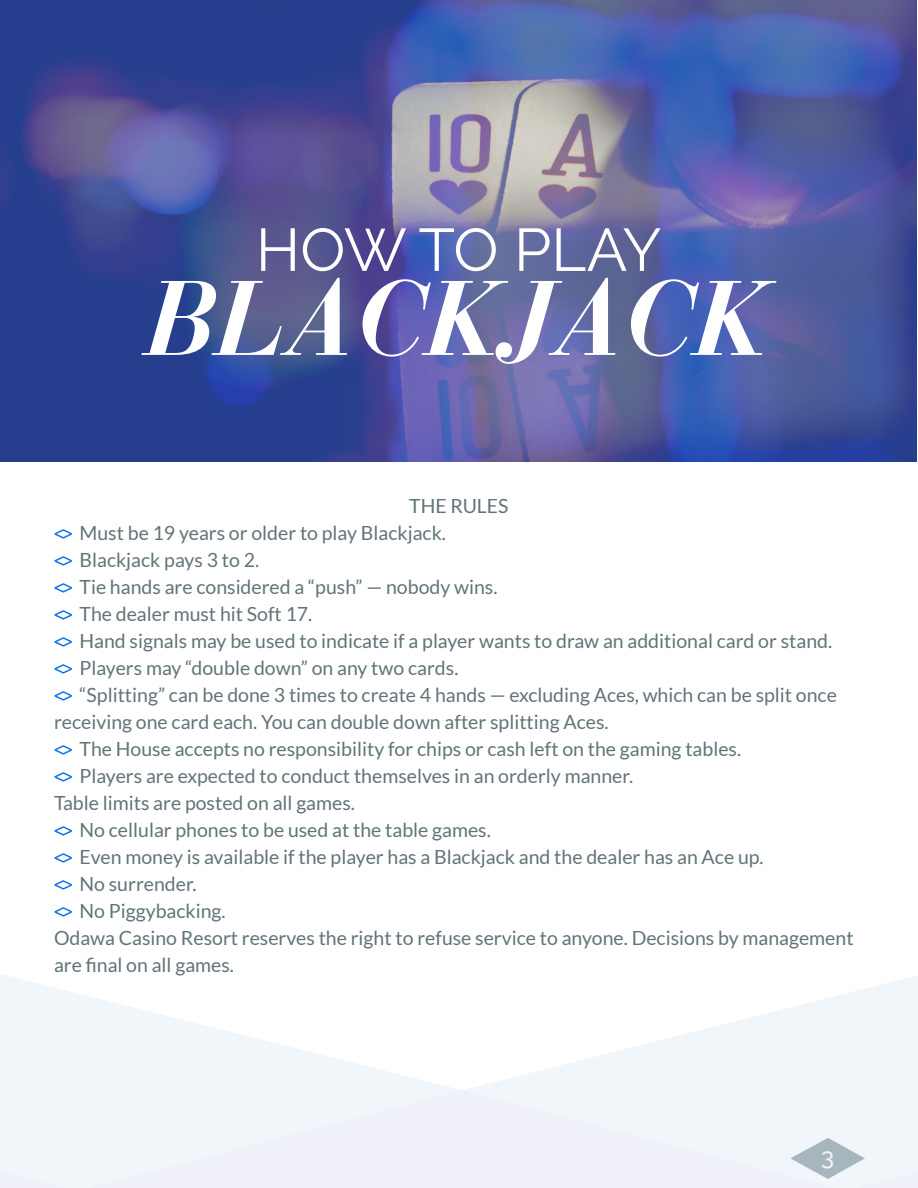
<style>
.page{position:relative;width:918px;height:1188px;background:#fff}
.page>*{position:absolute;margin:0;border:0;box-sizing:border-box;transform-origin:0 0}
.t1{font:italic 700 105px "Bauer Bodoni";color:#fff}
.t2{font:60px "Raleway";letter-spacing:-.015em;color:#fff}
.t3{font:500 24px "Raleway";color:#fff}
.t4{font:21px "Lato";color:#0170ea}
.t5{font:19.5px/27px "Lato";color:#617479}
</style>
<div class="page">
<svg style="left:0;top:974px;width:459px;height:195px;fill:#f0f6fa"></svg>
<svg style="left:0;top:1169px;width:78px;height:19px"></svg>
<svg style="left:466px;top:976px;width:452px;height:162px;fill:#f0f6fa"></svg>
<div style="left:845px;top:1138px;width:73px;height:50px;background:#f0f6fa"></div>
<div style="left:78px;top:1090px;width:767px;height:98px;background:#f0f1f8"></div>
<img style="left:0;top:0;width:917px;height:461px">
<h2 class="t2" style="left:256px;top:215px;width:407px">HOW TO PLAY</h2>
<h1 class="t1" style="left:146px;top:278px;width:626px">BLACKJACK</h1>
<p class="t5" style="left:409px;top:494px;width:101px">THE RULES</p>
<p class="t4" style="left:52px;top:540px;width:14px;rotate:-90deg">◊</p>
<p class="t5" style="left:80px;top:521px;width:368px">Must be 19 years or older to play Blackjack.</p>
<p class="t4" style="left:52px;top:567px;width:14px;rotate:-90deg">◊</p>
<p class="t5" style="left:80px;top:548px;width:181px">Blackjack pays 3 to 2.</p>
<p class="t4" style="left:52px;top:594px;width:14px;rotate:-90deg">◊</p>
<p class="t5" style="left:80px;top:575px;width:420px">Tie hands are considered a “push” — nobody wins.</p>
<p class="t4" style="left:52px;top:621px;width:14px;rotate:-90deg">◊</p>
<p class="t5" style="left:80px;top:602px;width:234px">The dealer must hit Soft 17.</p>
<p class="t4" style="left:52px;top:648px;width:14px;rotate:-90deg">◊</p>
<p class="t5" style="left:80px;top:629px;width:754px">Hand signals may be used to indicate if a player wants to draw an additional card or stand.</p>
<p class="t4" style="left:52px;top:675px;width:14px;rotate:-90deg">◊</p>
<p class="t5" style="left:80px;top:656px;width:380px">Players may “double down” on any two cards.</p>
<p class="t4" style="left:52px;top:702px;width:14px;rotate:-90deg">◊</p>
<p class="t5" style="left:54px;top:683px;width:784px;text-indent:26px">“Splitting” can be done 3 times to create 4 hands — excluding Aces, which can be split once receiving one card each. You can double down after splitting Aces.</p>
<p class="t4" style="left:52px;top:756px;width:14px;rotate:-90deg">◊</p>
<p class="t5" style="left:80px;top:737px;width:663px">The House accepts no responsibility for chips or cash left on the gaming tables.</p>
<p class="t4" style="left:52px;top:783px;width:14px;rotate:-90deg">◊</p>
<p class="t5" style="left:54px;top:764px;width:581px;text-indent:26px">Players are expected to conduct themselves in an orderly manner.<br>Table limits are posted on all games.</p>
<p class="t4" style="left:52px;top:837px;width:14px;rotate:-90deg">◊</p>
<p class="t5" style="left:80px;top:818px;width:413px">No cellular phones to be used at the table games.</p>
<p class="t4" style="left:52px;top:864px;width:14px;rotate:-90deg">◊</p>
<p class="t5" style="left:80px;top:845px;width:686px">Even money is available if the player has a Blackjack and the dealer has an Ace up.</p>
<p class="t4" style="left:52px;top:891px;width:14px;rotate:-90deg">◊</p>
<p class="t5" style="left:80px;top:872px;width:119px">No surrender.</p>
<p class="t4" style="left:52px;top:918px;width:14px;rotate:-90deg">◊</p>
<p class="t5" style="left:54px;top:899px;width:801px;text-indent:26px">No Piggybacking.<br>Odawa Casino Resort reserves the right to refuse service to anyone. Decisions by management are final on all games.</p>
<p class="t3" style="left:821px;top:1148px;width:14px">3</p>
</div>
